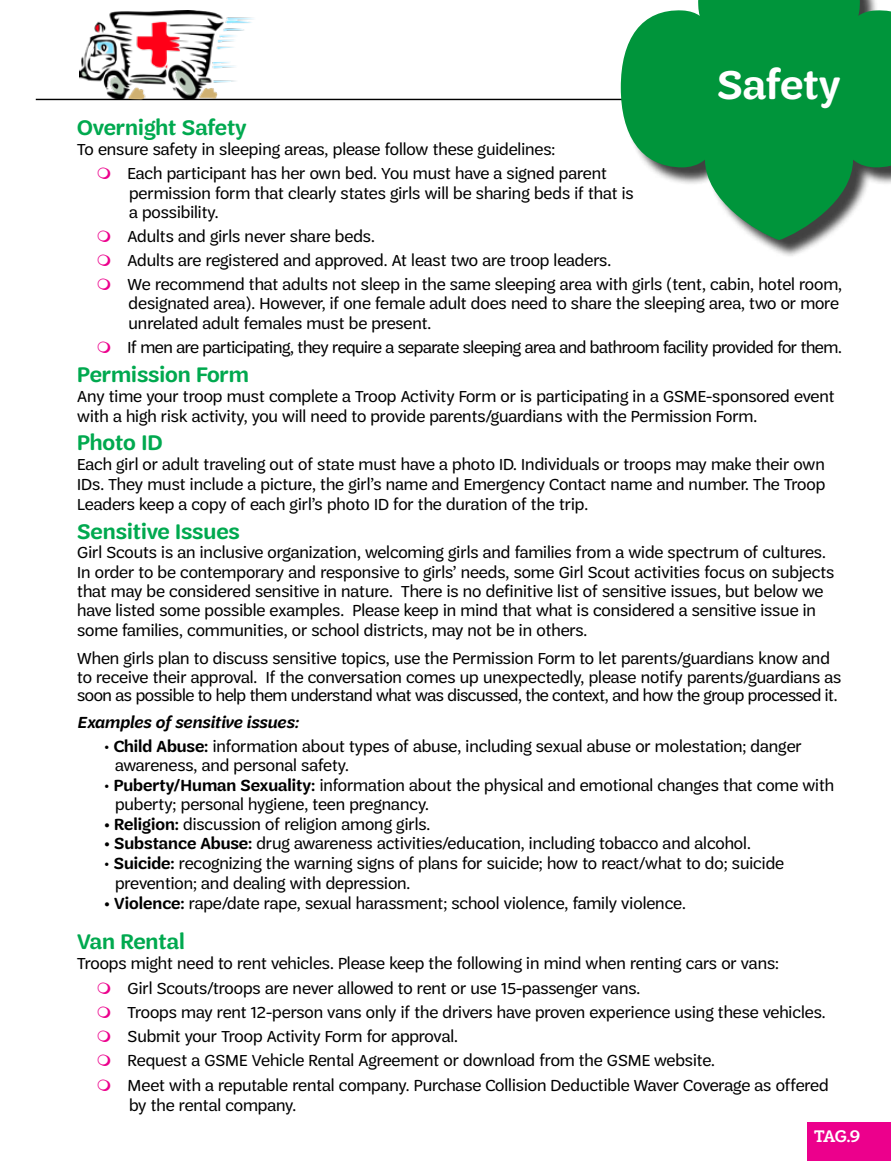
<style>
.page{position:relative;width:891px;height:1161px;background:#fff}
.page>*{position:absolute;margin:0;border:0;box-sizing:border-box;transform-origin:0 0}
.t1{font:600 42.75px "Trefoil Sans";color:#fff}
.t2{font:600 22.5px "Trefoil Sans";color:#00a94f}
.t3{font:500 18px "Trefoil Slab";color:#fff}
.t4{font:17.1px/24.3px "Trefoil Sans";color:#000}
.t5{font:17.1px "Trefoil Sans";letter-spacing:-.02em;color:#000}
.t6{font:italic 600 17.1px "Trefoil Sans";color:#000}
.s1{font-weight:600}
</style>
<div class="page">
<hr style="left:36px;top:99px;width:627px;height:1px;background:#000">
<div style="left:624px;top:0;width:267px;height:258px;background:#000;opacity:.75"></div>
<svg style="left:621px;top:0;width:270px;height:240px;fill:#00953b"></svg>
<img style="left:80px;top:10px;width:175px;height:90px">
<div style="left:807px;top:1122px;width:84px;height:39px;background:#ec008c"></div>
<h1 class="t1" style="left:717px;top:61px;width:125px">Safety</h1>
<h2 class="t2" style="left:77px;top:115px;width:171px">Overnight Safety</h2>
<p class="t4" style="left:128px;top:137px;width:481px;text-indent:-50px">To ensure safety in sleeping areas, please follow these guidelines:<br>Each participant has her own bed. You must have a signed parent</p>
<p class="t4" style="left:129px;top:184px;width:506px;line-height:18.6px">permission form that clearly states girls will be sharing beds if that is a possibility.</p>
<p class="t4" style="left:128px;top:224px;width:716px">Adults and girls never share beds.<br>Adults are registered and approved. At least two are troop leaders.<br>We recommend that adults not sleep in the same sleeping area with girls (tent, cabin, hotel room,</p>
<p class="t4" style="left:129px;top:293px;width:712px;line-height:20px">designated area). However, if one female adult does need to share the sleeping area, two or more unrelated adult females must be present.</p>
<p class="t5" style="left:128px;top:338px;width:716px">If men are participating, they require a separate sleeping area and bathroom facility provided for them.</p>
<h2 class="t2" style="left:77px;top:362px;width:173px">Permission Form</h2>
<p class="t4" style="left:77px;top:386px;width:759px;line-height:20px">Any time your troop must complete a Troop Activity Form or is participating in a GSME-sponsored event with a high risk activity, you will need to provide parents/guardians with the Permission Form.</p>
<h2 class="t2" style="left:77px;top:430px;width:87px">Photo ID</h2>
<p class="t4" style="left:77px;top:454px;width:750px;line-height:20px;text-align:justify">Each girl or adult traveling out of state must have a photo ID. Individuals or troops may make their own IDs. They must include a picture, the girl’s name and Emergency Contact name and number. The Troop Leaders keep a copy of each girl’s photo ID for the duration of the trip.</p>
<h2 class="t2" style="left:77px;top:519px;width:164px">Sensitive Issues</h2>
<p class="t4" style="left:77px;top:543px;width:759px;line-height:19.2px">Girl Scouts is an inclusive organization, welcoming girls and families from a wide spectrum of cultures.<br>In order to be contemporary and responsive to girls’ needs, some Girl Scout activities focus on subjects that may be considered sensitive in nature. There is no definitive list of sensitive issues, but below we have listed some possible examples. Please keep in mind that what is considered a sensitive issue in some families, communities, or school districts, may not be in others.</p>
<p class="t4" style="left:77px;top:649px;width:766px;line-height:18.6px">When girls plan to discuss sensitive topics, use the Permission Form to let parents/guardians know and to receive their approval. If the conversation comes up unexpectedly, please notify parents/guardians as soon as possible to help them understand what was discussed, the context, and how the group processed it.</p>
<p class="t6" style="left:77px;top:713px;width:223px">Examples of sensitive issues:</p>
<p class="t4" style="left:115px;top:738px;width:688px;line-height:18.6px;text-indent:-11px">• <span class="s1">Child Abuse:</span> information about types of abuse, including sexual abuse or molestation; danger awareness, and personal safety.</p>
<p class="t4" style="left:115px;top:776px;width:721px;line-height:18.6px;text-indent:-11px">• <span class="s1">Puberty/Human Sexuality:</span> information about the physical and emotional changes that come with puberty; personal hygiene, teen pregnancy.</p>
<p class="t4" style="left:104px;top:812px;width:328px"><span class="s1">• Religion:</span> discussion of religion among girls.</p>
<p class="t4" style="left:104px;top:832px;width:648px"><span class="s1">• Substance Abuse:</span> drug awareness activities/education, including tobacco and alcohol.</p>
<p class="t4" style="left:115px;top:854px;width:671px;line-height:20px;text-indent:-11px">• <span class="s1">Suicide:</span> recognizing the warning signs of plans for suicide; how to react/what to do; suicide prevention; and dealing with depression.</p>
<p class="t4" style="left:104px;top:892px;width:583px"><span class="s1">• Violence:</span> rape/date rape, sexual harassment; school violence, family violence.</p>
<h2 class="t2" style="left:77px;top:929px;width:109px">Van Rental</h2>
<p class="t4" style="left:128px;top:952px;width:703px;text-indent:-50px">Troops might need to rent vehicles. Please keep the following in mind when renting cars or vans:<br>Girl Scouts/troops are never allowed to rent or use 15-passenger vans.<br>Troops may rent 12-person vans only if the drivers have proven experience using these vehicles.<br>Submit your Troop Activity Form for approval.<br>Request a GSME Vehicle Rental Agreement or download from the GSME website.<br>Meet with a reputable rental company. Purchase Collision Deductible Waver Coverage as offered</p>
<p class="t4" style="left:129px;top:1093px;width:169px">by the rental company.</p>
<p class="t3" style="left:814px;top:1126px;width:48px">TAG.9</p>
</div>
